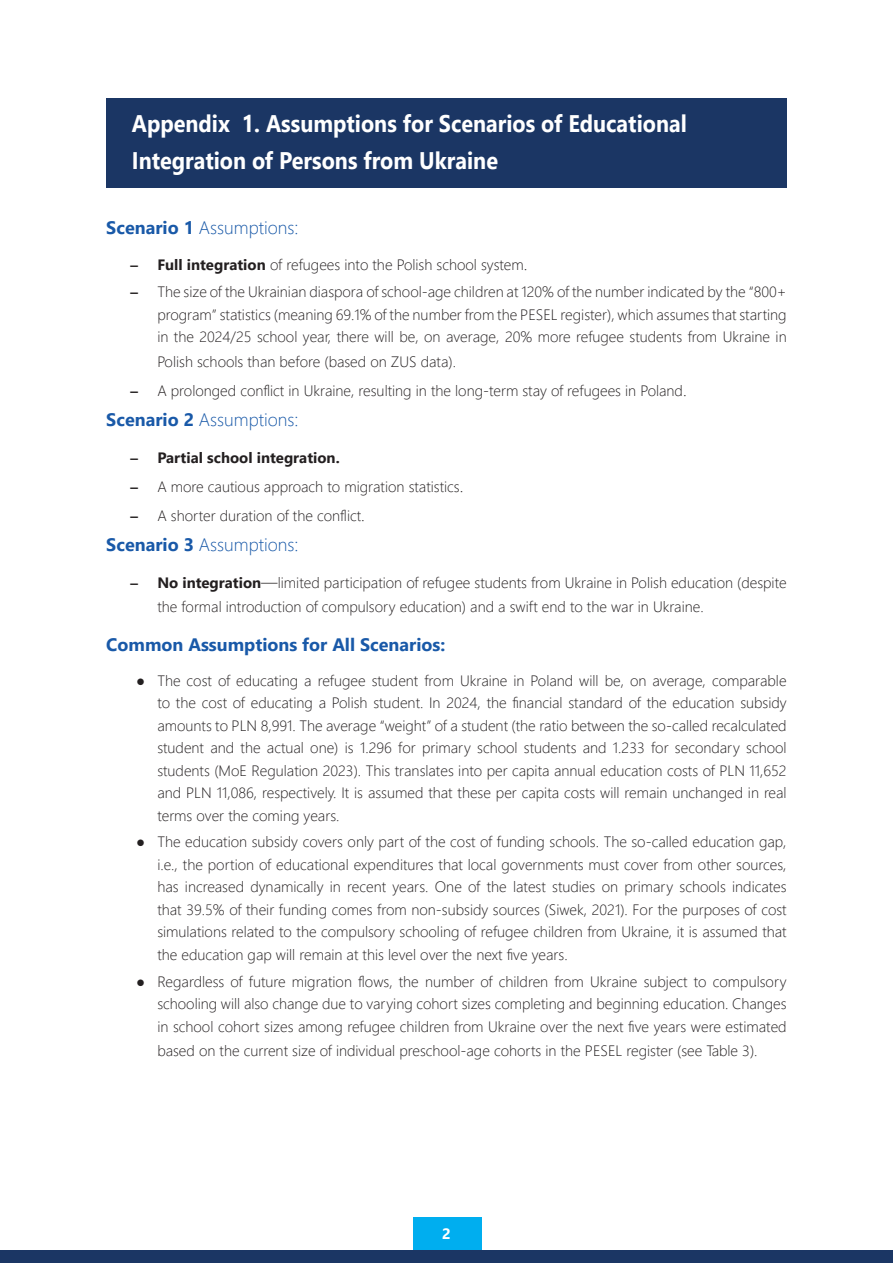
<style>
.page{position:relative;width:893px;height:1263px;background:#fff}
.page>*{position:absolute;margin:0;border:0;box-sizing:border-box;transform-origin:0 0}
.Rozdział_biały{font:700 24px/37.2px "Segoe UI";color:#fff;scale:.9 1}
.Środtytuly{font:300 18px "Segoe UI";color:#1959a8}
.Środtytuly-2{font:700 18px "Segoe UI";color:#1959a8}
.t1{font:300 15px/22.5px "Segoe UI";color:#231f20;text-align:justify}
.t2{font:700 15px "Segoe UI";color:#231f20}
.t3{font:700 15px "Segoe UI";color:#fff}
.s1{font-weight:700}
.s2{font-family:"Arial Rounded MT Bold";font-weight:400}
.s3{font-size:16.5px}
</style>
<div class="page">
<div style="left:414px;top:1217px;width:68px;height:42px;background:#00aeef"></div>
<div style="left:0;top:1250px;width:893px;height:13px;background:#1b3664"></div>
<div style="left:106px;top:98px;width:681px;height:89px;background:#1b3664"></div>
<p class="Rozdział_biały" style="left:132px;top:103px;width:618px">Appendix 1. Assumptions for Scenarios of Educational<br>Integration of Persons from Ukraine</p>
<p class="Środtytuly" style="left:106px;top:210px;width:194px"><span class="s1">Scenario 1</span> Assumptions:</p>
<p class="t1" style="left:130px;top:252px;width:399px"><span class="s2">–</span> <span class="s1">Full integration</span> of refugees into the Polish school system<span class="s3">.</span></p>
<p class="t1" style="left:157px;top:279px;width:631px;text-indent:-27px"><span class="s2">–</span> The size of the Ukrainian diaspora of school-age children at 120% of the number indicated by the “800+ program” statistics (meaning 69.1% of the number from the PESEL register), which assumes that starting in the 2024/25 school year, there will be, on average, 20% more refugee students from Ukraine in</p>
<p class="t1" style="left:157px;top:349px;width:300px">Polish schools than before (based on ZUS data).</p>
<p class="t1" style="left:130px;top:378px;width:558px"><span class="s2">–</span> A prolonged conflict in Ukraine, resulting in the long-term stay of refugees in Poland<span class="s3">.</span></p>
<p class="Środtytuly" style="left:106px;top:403px;width:194px"><span class="s1">Scenario 2</span> Assumptions:</p>
<p class="t2" style="left:130px;top:443px;width:211px"><span class="s2">–</span> Partial school integration.</p>
<p class="t1" style="left:130px;top:474px;width:335px"><span class="s2">–</span> A more cautious approach to migration statistics<span class="s3">.</span></p>
<p class="t1" style="left:130px;top:503px;width:236px"><span class="s2">–</span> A shorter duration of the conflict<span class="s3">.</span></p>
<p class="Środtytuly" style="left:106px;top:527px;width:194px"><span class="s1">Scenario 3</span> Assumptions:</p>
<p class="t1" style="left:157px;top:568px;width:631px;line-height:24.8px;text-indent:-27px"><span class="s2">–</span> <span class="s1">No integration</span><span class="s3">—</span>limited participation of refugee students from Ukraine in Polish education (despite the formal introduction of compulsory education) and a swift end to the war in Ukraine.</p>
<p class="Środtytuly-2" style="left:106px;top:628px;width:341px">Common Assumptions for All Scenarios:</p>
<p class="t1" style="left:157px;top:667px;width:631px;text-indent:-21px">● The cost of educating a refugee student from Ukraine in Poland will be, on average, comparable to the cost of educating a Polish student. In 2024, the financial standard of the education subsidy amounts to PLN 8,991. The average “weight” of a student (the ratio between the so-called recalculated student and the actual one) is 1.296 for primary school students and 1.233 for secondary school students (MoE Regulation 2023). This translates into per capita annual education costs of PLN 11,652 and PLN 11,086, respectively. It is assumed that these per capita costs will remain unchanged in real terms over the coming years.</p>
<p class="t1" style="left:157px;top:829px;width:631px;text-indent:-21px">● The education subsidy covers only part of the cost of funding schools. The so-called education gap, i.e., the portion of educational expenditures that local governments must cover from other sources, has increased dynamically in recent years. One of the latest studies on primary schools indicates that 39.5% of their funding comes from non-subsidy sources (Siwek, 2021). For the purposes of cost simulations related to the compulsory schooling of refugee children from Ukraine, it is assumed that the education gap will remain at this level over the next five years.</p>
<p class="t1" style="left:157px;top:968px;width:631px;text-indent:-21px">● Regardless of future migration flows, the number of children from Ukraine subject to compulsory schooling will also change due to varying cohort sizes completing and beginning education. Changes in school cohort sizes among refugee children from Ukraine over the next five years were estimated</p>
<p class="t1" style="left:157px;top:1038px;width:602px">based on the current size of individual preschool-age cohorts in the PESEL register (see Table 3).</p>
<p class="t3" style="left:442px;top:1219px;width:10px">2</p>
</div>
